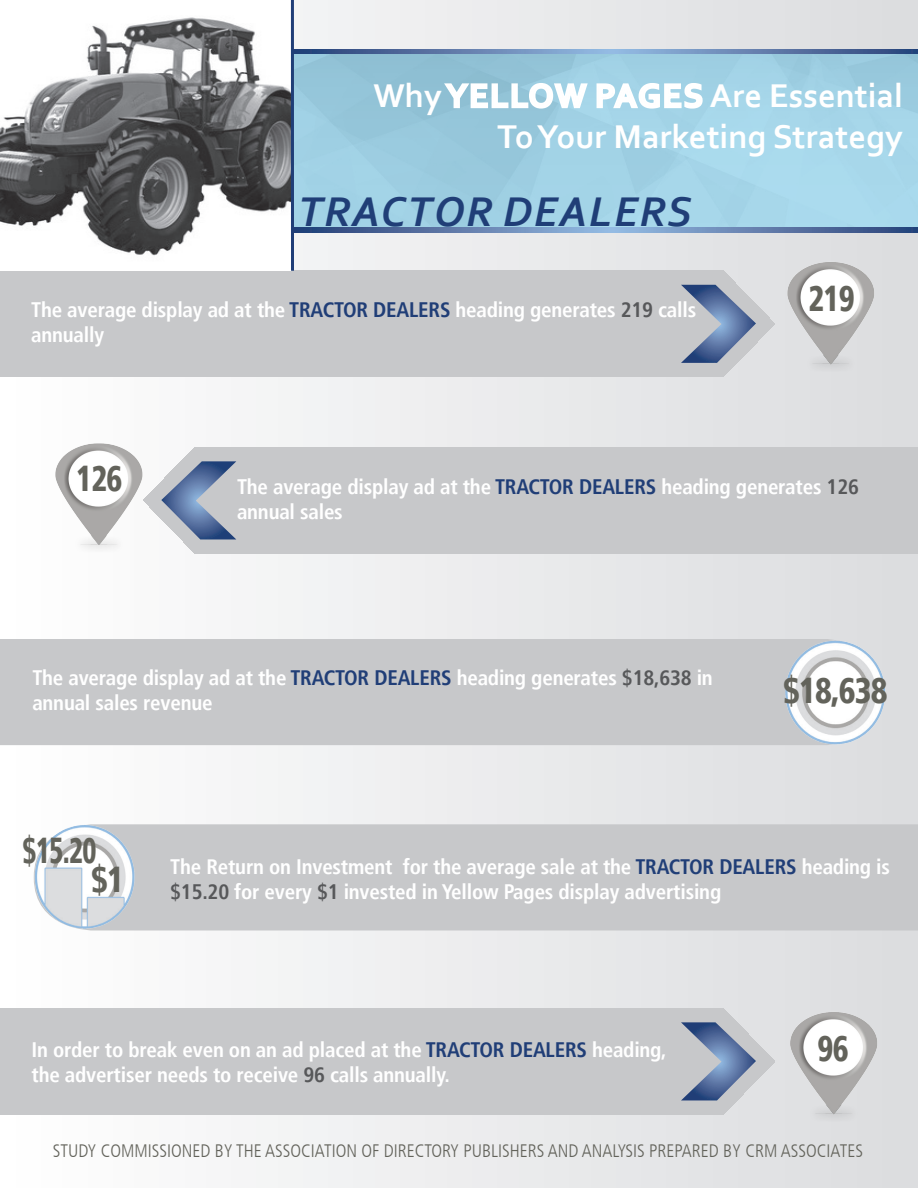
<style>
.page{position:relative;width:918px;height:1188px;background:#fff}
.page>*{position:absolute;margin:0;border:0;box-sizing:border-box;transform-origin:0 0}
.t1{font:italic 700 43.5px "Corbel";letter-spacing:.04em;color:#203e77}
.t2{font:900 condensed 36px "Frutiger LT";letter-spacing:-.025em;color:#63635b;scale:.85 1}
.t3{font:900 condensed 36px/28.8px "Frutiger LT";letter-spacing:-.025em;color:#63635b;scale:.75 1}
.t4{font:900 condensed 36px "Frutiger LT";letter-spacing:-.025em;color:#63635b;scale:.9 1}
.t5{font:700 34.5px/41.4px "Corbel";color:#fff;text-align:right}
.t6{font:700 condensed 21px/25.2px "Frutiger LT";letter-spacing:-.01em;color:#fff}
.t7{font:300 condensed 18px "Frutiger LT";color:#63635b}
.s1{color:#203e77}
.s2{color:#57585a}
</style>
<div class="page">
<div style="left:1px;top:1px;width:916px;height:1186px;background:linear-gradient(to right,#fffefe,#dbdcde)"></div>
<svg style="left:294px;top:54px;width:624px;height:174px;background:#9ecfe3"></svg>
<img style="left:770px;top:248px;width:148px;height:146px">
<div style="left:0;top:639px;width:770px;height:106px;background:#c7c8ca"></div>
<img style="left:34px;top:429px;width:117px;height:131px">
<img style="left:778px;top:1006px;width:117px;height:126px">
<img style="left:770px;top:619px;width:121px;height:134px">
<div style="left:143px;top:824px;width:775px;height:106px;background:#c7c8ca"></div>
<img style="left:27px;top:815px;width:116px;height:125px">
<svg style="left:294px;top:49px;width:624px;height:5px;background:#5f7cab"></svg>
<svg style="left:294px;top:228px;width:624px;height:4px;background:#5f7cab"></svg>
<div style="left:0;top:271px;width:775px;height:106px;background:#c7c8ca"></div>
<svg style="left:681px;top:285px;width:75px;height:78px;background:#919fb6"></svg>
<div style="left:143px;top:447px;width:775px;height:106px;background:#c7c8ca"></div>
<svg style="left:161px;top:461px;width:75px;height:78px;background:#93a0b8"></svg>
<div style="left:0;top:1008px;width:775px;height:107px;background:#c7c8ca"></div>
<svg style="left:681px;top:1022px;width:75px;height:78px;background:#929fb7"></svg>
<svg style="left:442px;top:81px;width:147px;height:29px"></svg>
<svg style="left:595px;top:76px;width:109px;height:34px"></svg>
<img style="left:0;top:0;width:291px;height:271px">
<hr style="left:291px;top:0;width:3px;height:271px;background:#203e77">
<h3 class="t5" style="left:373px;top:74px;width:531px">Why Yellow Pages Are Essential<br>To Your Marketing Strategy</h3>
<h1 class="t1" style="left:298px;top:185px;width:395px">TRACTOR DEALERS</h1>
<p class="t6" style="left:31px;top:297px;width:667px">The average display ad at the <span class="s1">Tractor Dealers</span> heading generates <span class="s2">219</span> calls annually</p>
<h2 class="t2" style="left:808px;top:277px;width:56px">219</h2>
<h2 class="t2" style="left:76px;top:457px;width:56px">126</h2>
<p class="t6" style="left:237px;top:474px;width:623px">The average display ad at the <span class="s1">Tractor Dealers</span> heading generates <span class="s2">126 </span>annual sales</p>
<p class="t6" style="left:32px;top:665px;width:682px">The average display ad at the <span class="s1">Tractor Dealers</span> heading generates <span class="s2">$18,638</span> in annual sales revenue</p>
<h2 class="t4" style="left:783px;top:669px;width:118px">$18,638</h2>
<h2 class="t3" style="left:91px;top:836px;width:45px;text-indent:-69px">$15.20 $1</h2>
<p class="t6" style="left:170px;top:854px;width:721px">The Return on Investment for the average sale at the <span class="s1">Tractor Dealers</span> heading is <span class="s2">$15.20</span> for every <span class="s2">$1</span> invested in Yellow Pages display advertising</p>
<p class="t6" style="left:31px;top:1037px;width:636px">In order to break even on an ad placed at the <span class="s1">Tractor Dealers</span> heading, the advertiser needs to receive <span class="s2">96</span> calls annually.</p>
<h2 class="t2" style="left:818px;top:1027px;width:38px">96</h2>
<p class="t7" style="left:53px;top:1140px;width:704px">STUDY COMMISSIONED BY THE ASSOCIATION OF DIRECTORY PUBLISHERS AND ANALYSIS PREPARED BY CRM</p>
<p class="t7" style="left:781px;top:1140px;width:82px">ASSOCIATES</p>
</div>
